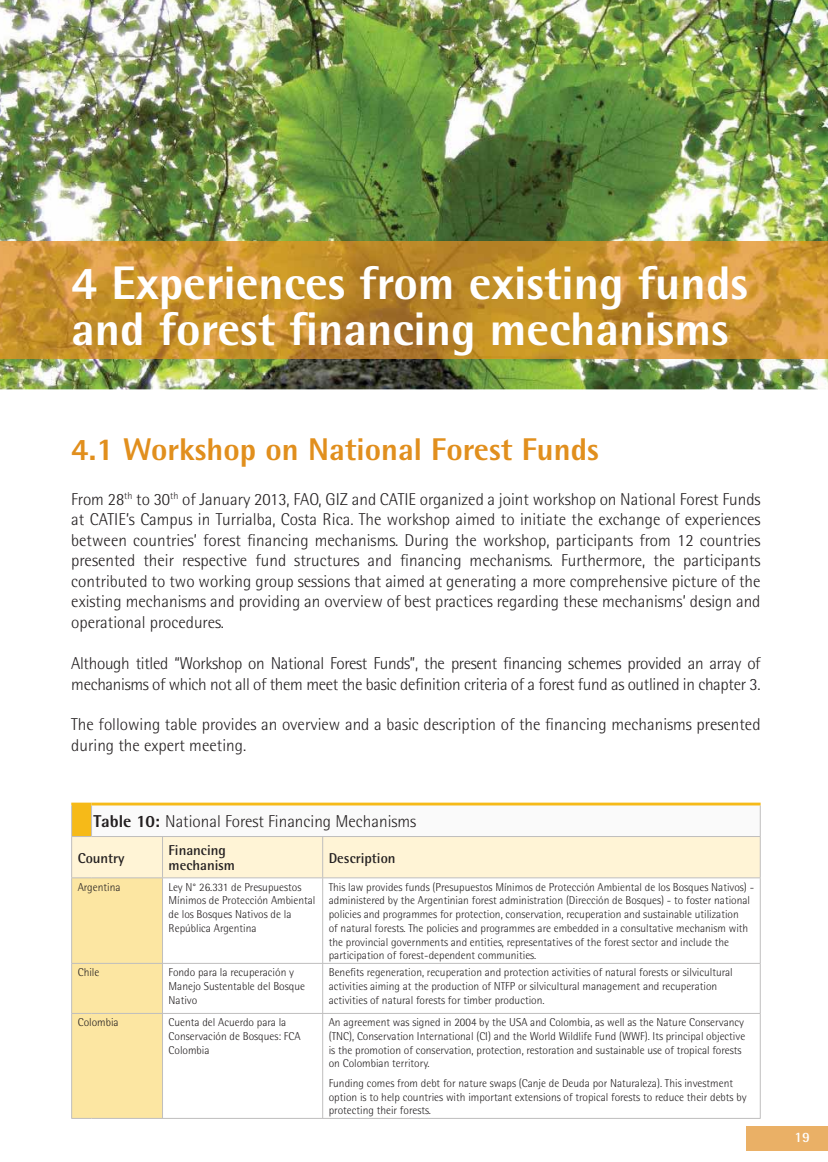
<style>
.page{position:relative;width:828px;height:1162px;background:#fff}
.page>*{position:absolute;margin:0;border:0;box-sizing:border-box;transform-origin:0 0}
.t1{font:800 47.1px/45.8px "Rotis Semi Sans";color:#fff}
.t2{font:800 31.5px "Rotis Semi Sans";color:#e18f1d}
.t3{font:300 17.1px/20.5px "Rotis Semi Sans";color:#231f20;text-align:justify}
.t4{font:300 17.1px/20.5px "Rotis Semi Sans";letter-spacing:-.02em;color:#231f20}
.t5{font:700 14.25px/14.2px "Rotis Semi Sans";color:#231f20}
.t6{font:700 14.25px "Rotis Semi Sans";color:#fff}
.t7{font:300 11.4px/13.6px "Rotis Semi Sans";color:#231f20}
.s1{font-weight:800}
</style>
<div class="page">
<div style="left:746px;top:1126px;width:81px;height:24px;background:#eab066"></div>
<img style="left:0;top:0;width:827px;height:389px">
<img style="left:0;top:241px;width:827px;height:118px">
<div style="left:72px;top:803px;width:19px;height:33px;background:#f6ba18"></div>
<div style="left:91px;top:803px;width:669px;height:33px;background:#fafafa"></div>
<hr style="left:71px;top:805px;width:1px;height:31px;background:#bfbebe">
<hr style="left:91px;top:805px;width:1px;height:31px;background:#bfbebe">
<hr style="left:759px;top:805px;width:1px;height:31px;background:#bfbebe">
<svg style="left:71px;top:836px;width:689px;height:282px"></svg>
<hr style="left:91px;top:1117px;width:669px;height:1px;background:#bfbebe">
<hr style="left:71px;top:836px;width:1px;height:41px;background:#bfbebe">
<hr style="left:71px;top:878px;width:1px;height:84px;background:#bfbebe">
<hr style="left:71px;top:963px;width:1px;height:49px;background:#bfbebe">
<hr style="left:71px;top:1013px;width:1px;height:104px;background:#bfbebe">
<hr style="left:162px;top:836px;width:1px;height:41px;background:#bfbebe">
<hr style="left:322px;top:836px;width:1px;height:41px;background:#bfbebe">
<hr style="left:759px;top:836px;width:1px;height:41px;background:#bfbebe">
<hr style="left:162px;top:878px;width:1px;height:84px;background:#bfbebe">
<hr style="left:322px;top:878px;width:1px;height:84px;background:#bfbebe">
<hr style="left:759px;top:878px;width:1px;height:84px;background:#bfbebe">
<hr style="left:162px;top:963px;width:1px;height:49px;background:#bfbebe">
<hr style="left:322px;top:963px;width:1px;height:49px;background:#bfbebe">
<hr style="left:759px;top:963px;width:1px;height:49px;background:#bfbebe">
<hr style="left:162px;top:1013px;width:1px;height:104px;background:#bfbebe">
<hr style="left:322px;top:1013px;width:1px;height:104px;background:#bfbebe">
<hr style="left:759px;top:1013px;width:1px;height:104px;background:#bfbebe">
<hr style="left:71px;top:802px;width:20px;height:3px;background:#f6ba18">
<hr style="left:91px;top:802px;width:669px;height:3px;background:#f6ba18">
<h1 class="t1" style="left:71px;top:265px;width:678px">4 Experiences from existing funds and forest financing mechanisms</h1>
<h2 class="t2" style="left:71px;top:438px;width:529px">4.1 Workshop on National Forest Funds</h2>
<p class="t3" style="left:71px;top:490px;width:690px">From 28<sup>th</sup> to 30<sup>th</sup> of January 2013, FAO, GIZ and CATIE organized a joint workshop on National Forest Funds at CATIE’s Campus in Turrialba, Costa Rica. The workshop aimed to initiate the exchange of experiences between countries’ forest financing mechanisms. During the workshop, participants from 12 countries presented their respective fund structures and financing mechanisms. Furthermore, the participants contributed to two working group sessions that aimed at generating a more comprehensive picture of the existing mechanisms and providing an overview of best practices regarding these mechanisms’ design and operational procedures.</p>
<h3 class="t4" style="left:71px;top:654px;width:690px">Although titled “Workshop on National Forest Funds”, the present financing schemes provided an array of mechanisms of which not all of them meet the basic definition criteria of a forest fund as outlined in chapter 3.</h3>
<h3 class="t3" style="left:71px;top:716px;width:690px">The following table provides an overview and a basic description of the financing mechanisms presented during the expert meeting.</h3>
<h3 class="t3" style="left:93px;top:812px;width:324px"><span class="s1">Table 10:</span> National Forest Financing Mechanisms</h3>
<p class="t5" style="left:78px;top:851px;width:48px">Country</p>
<p class="t5" style="left:168px;top:844px;width:68px">Financing mechanism</p>
<p class="t5" style="left:329px;top:851px;width:68px">Description</p>
<p class="t7" style="left:78px;top:880px;width:44px">Argentina</p>
<p class="t7" style="left:168px;top:880px;width:148px">Ley N° 26.331 de Presupuestos<br>Mínimos de Protección Ambiental de los Bosques Nativos de la<br>República Argentina</p>
<p class="t7" style="left:329px;top:880px;width:427px">This law provides funds (Presupuestos Mínimos de Protección Ambiental de los Bosques Nativos) - administered by the Argentinian forest administration (Dirección de Bosques) - to foster national policies and programmes for protection, conservation, recuperation and sustainable utilization<br>of natural forests. The policies and programmes are embedded in a consultative mechanism with the provincial governments and entities, representatives of the forest sector and include the participation of forest-dependent communities.</p>
<p class="t7" style="left:78px;top:966px;width:23px">Chile</p>
<p class="t7" style="left:168px;top:966px;width:138px">Fondo para la recuperación y<br>Manejo Sustentable del Bosque<br>Nativo</p>
<p class="t7" style="left:329px;top:966px;width:405px">Benefits regeneration, recuperation and protection activities of natural forests or silvicultural activities aiming at the production of NTFP or silvicultural management and recuperation activities of natural forests for timber production.</p>
<p class="t7" style="left:78px;top:1016px;width:42px">Colombia</p>
<p class="t7" style="left:168px;top:1016px;width:133px">Cuenta del Acuerdo para la<br>Conservación de Bosques: FCA<br>Colombia</p>
<p class="t7" style="left:329px;top:1016px;width:418px">An agreement was signed in 2004 by the USA and Colombia, as well as the Nature Conservancy (TNC), Conservation International (CI) and the World Wildlife Fund (WWF). Its principal objective is the promotion of conservation, protection, restoration and sustainable use of tropical forests on Colombian territory.</p>
<p class="t7" style="left:329px;top:1077px;width:419px">Funding comes from debt for nature swaps (Canje de Deuda por Naturaleza). This investment option is to help countries with important extensions of tropical forests to reduce their debts by protecting their forests.</p>
<p class="t6" style="left:794px;top:1132px;width:17px">19</p>
</div>
